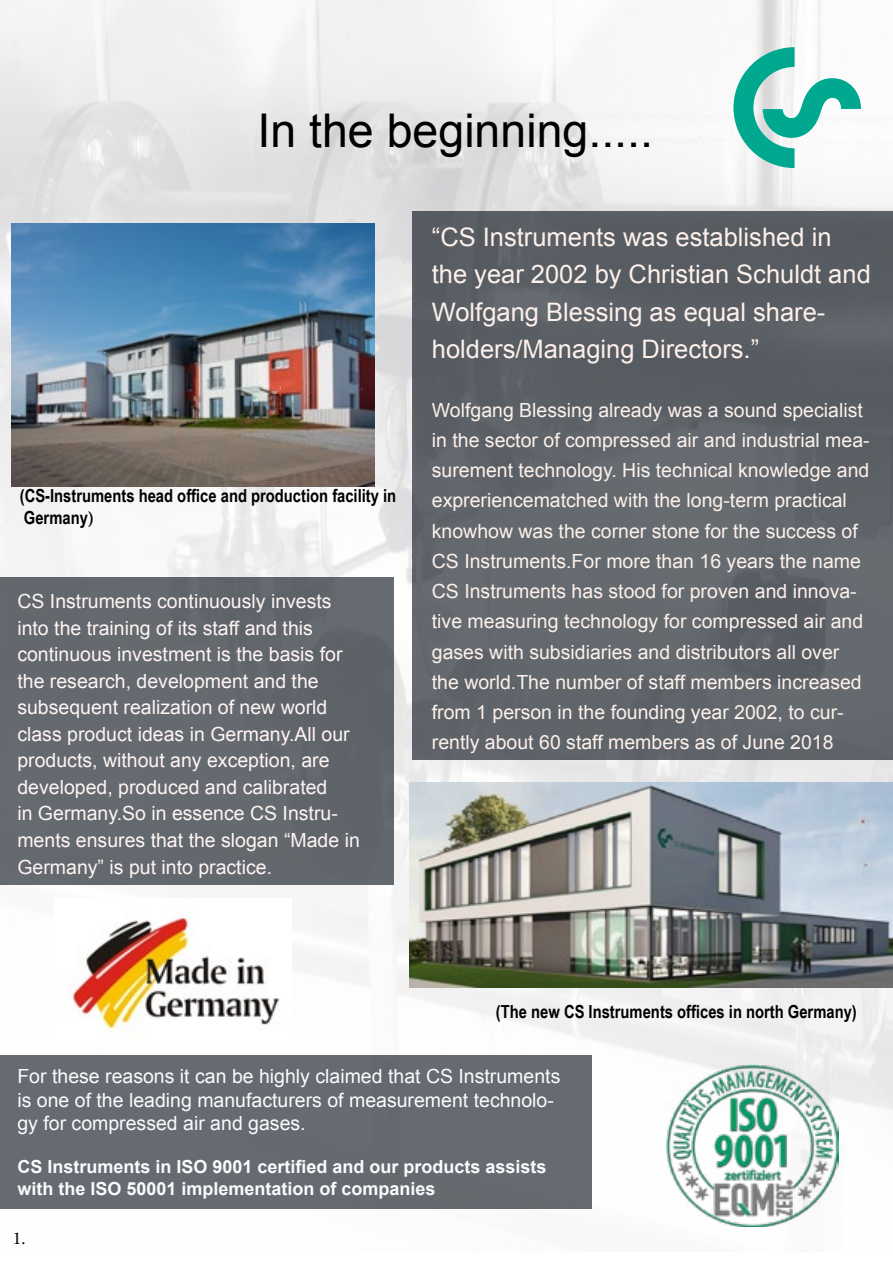
<style>
.page{position:relative;width:893px;height:1263px;background:#fff}
.page>*{position:absolute;margin:0;border:0;box-sizing:border-box;transform-origin:0 0}
.t1{font:46.5px "Arial";color:#000}
.t2{font:25.5px/37.5px "Arial";color:#fdf0ea}
.t3{font:19.5px/30.3px "Arial";color:#fdf0ea}
.t4{font:19.5px/26.5px "Arial";color:#fff4f3}
.t5{font:19.5px/23.4px "Arial";color:#f9fbfe}
.t6{font:700 18px/21.6px "Arial Narrow";color:#000}
.t7{font:700 18px/21.6px "Arial";color:#f9fbfe}
.t8{font:18px "Minion Pro";color:#000}
.s1{font-family:"Minion Pro"}
</style>
<div class="page">
<img style="left:0;top:0;width:893px;height:1227px">
<div style="left:0;top:1055px;width:591px;height:154px;background:#656b70"></div>
<div style="left:412px;top:211px;width:481px;height:548px;background:#5d6368"></div>
<img style="left:11px;top:224px;width:363px;height:263px">
<svg style="left:733px;top:47px;width:128px;height:121px"></svg>
<div style="left:0;top:577px;width:394px;height:308px;background:#63696e"></div>
<img style="left:410px;top:782px;width:483px;height:206px">
<img style="left:54px;top:898px;width:238px;height:143px">
<img style="left:666px;top:1064px;width:173px;height:162px">
<h1 class="t1" style="left:257px;top:100px;width:397px">In the beginning.....</h1>
<p class="t6" style="left:20px;top:484px;width:378px">(CS-Instruments head office and production facility in<br>Germany<span class="s1">)</span></p>
<p class="t4" style="left:17px;top:588px;width:344px">CS Instruments continuously invests into the training of its staff and this continuous investment is the basis for the research, development and the subsequent realization of new world class product ideas in Germany.All our products, without any exception, are developed, produced and calibrated<br>in Germany.So in essence CS Instru&shy;ments ensures that the slogan “Made in Germany” is put into practice.</p>
<h2 class="t2" style="left:432px;top:218px;width:440px">“CS Instruments was established in the year 2002 by Christian Schuldt and Wolfgang Blessing as equal share&shy;holders/Managing Directors.”</h2>
<p class="t3" style="left:432px;top:395px;width:439px">Wolfgang Blessing already was a sound specialist in the sector of compressed air and industrial mea&shy;surement technology. His technical knowledge and expreriencematched with the long-term practical knowhow was the corner stone for the success of CS Instruments.For more than 16 years the name CS Instruments has stood for proven and innova&shy;tive measuring technology for compressed air and gases with subsidiaries and distributors all over the world.The number of staff members increased from 1 person in the founding year 2002, to cur&shy;rently about 60 staff members as of June 2018</p>
<p class="t6" style="left:496px;top:1000px;width:362px">(The new CS Instruments offices in north Germany)</p>
<p class="t5" style="left:17px;top:1065px;width:544px">For these reasons it can be highly claimed that CS Instruments is one of the leading manufacturers of measurement technolo&shy;gy for compressed air and gases.</p>
<p class="t7" style="left:17px;top:1157px;width:531px">CS Instruments in ISO 9001 certified and our products assists with the ISO 50001 implementation of companies</p>
<p class="t8" style="left:13px;top:1226px;width:14px">1.</p>
</div>
